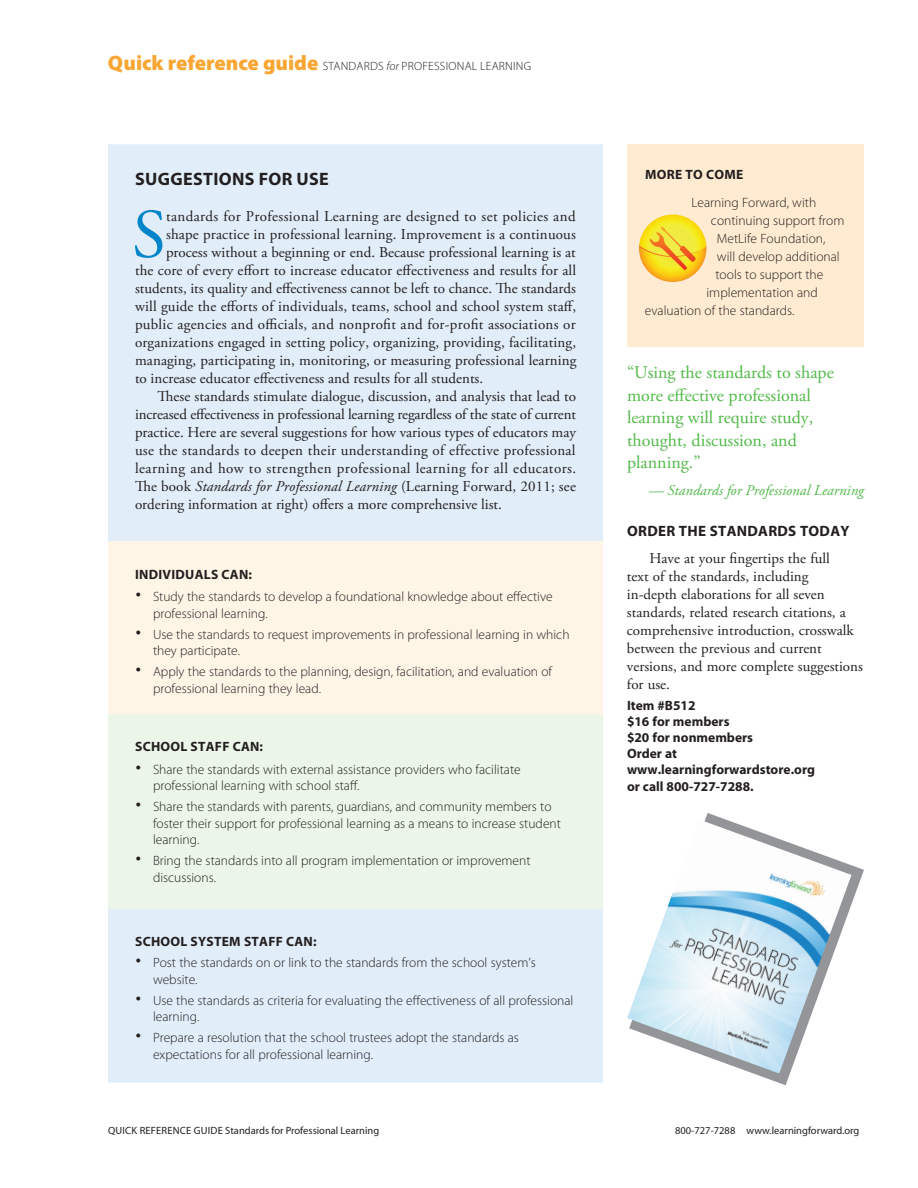
<style>
.page{position:relative;width:918px;height:1188px;background:#fff}
.page>*{position:absolute;margin:0;border:0;box-sizing:border-box;transform-origin:0 0}
.t1{font:69.3px "Adobe Garamond Pro";color:#0085cb}
.t2{font:18px/22.5px "Adobe Garamond Pro";color:#51b948}
.t3{font:700 18px "Myriad Pro";letter-spacing:.02em;color:#231f20}
.t4{font:15px/18px "Adobe Garamond Pro";letter-spacing:.005em;color:#231f20}
.t5{font:15px "Adobe Garamond Pro";letter-spacing:.03em;color:#231f20}
.t6{font:15px "Adobe Garamond Pro";letter-spacing:.025em;color:#231f20}
.t7{font:italic 15px "Adobe Garamond Pro";color:#51b948}
.t8{font:700 15px "Myriad Pro";letter-spacing:.02em;color:#231f20}
.t9{font:300 13.5px/16.5px "Myriad Pro";color:#231f20}
.t10{font:700 13.5px/16.2px "Myriad Pro";color:#231f20}
.t11{font:700 13.5px "Myriad Pro";letter-spacing:.02em;color:#231f20}
.t12{font:300 12px "Myriad Pro";letter-spacing:.02em;color:#231f20}
.t13{font:10.5px "Myriad Pro";color:#231f20}
.s1{font-weight:900;font-size:21px;color:#faa633}
.s2{font-style:italic}
.s3{font-family:"Helvetica";font-weight:400;font-size:18px}
</style>
<div class="page">
<div style="left:108px;top:144px;width:495px;height:939px;background:#e1edf8"></div>
<div style="left:108px;top:542px;width:495px;height:172px;background:#fef5e7"></div>
<div style="left:108px;top:714px;width:495px;height:195px;background:#ebf5e8"></div>
<svg style="left:705px;top:813px;width:159px;height:272px"></svg>
<img style="left:627px;top:820px;width:225px;height:254px">
<div style="left:627px;top:144px;width:237px;height:202px;background:#feebd1"></div>
<img style="left:639px;top:214px;width:67px;height:68px;border-radius:34px">
<p class="t12" style="left:108px;top:59px;width:425px"><span class="s1">Quick reference guide</span> Standards <span class="s2">for</span> Profess ional learning</p>
<p class="t3" style="left:135px;top:169px;width:195px">SUGGESTIONS FOR USE</p>
<h1 class="t1" style="left:132px;top:193px;width:35px">S</h1>
<p class="t6" style="left:166px;top:207px;width:411px">tandards for Professional Learning are designed to set policies and</p>
<p class="t4" style="left:166px;top:226px;width:411px">shape practice in professional learning. Improvement is a continuous</p>
<p class="t4" style="left:166px;top:244px;width:411px">process without a beginning or end. Because professional learning is at</p>
<p class="t4" style="left:135px;top:262px;width:443px">the core of every effort to increase educator effectiveness and results for all</p>
<p class="t4" style="left:135px;top:280px;width:442px">students, its quality and effectiveness cannot be left to chance. The standards</p>
<p class="t4" style="left:135px;top:298px;width:443px">will guide the efforts of individuals, teams, school and school system staff,</p>
<p class="t4" style="left:135px;top:316px;width:442px">public agencies and officials, and nonprofit and for-profit associations or</p>
<p class="t4" style="left:135px;top:334px;width:443px">organizations engaged in setting policy, organizing, providing, facilitating,</p>
<p class="t4" style="left:135px;top:352px;width:443px">managing, participating in, monitoring, or measuring professional learning</p>
<p class="t4" style="left:135px;top:370px;width:350px">to increase educator effectiveness and results for all students.</p>
<p class="t4" style="left:158px;top:388px;width:420px">These standards stimulate dialogue, discussion, and analysis that lead to</p>
<p class="t4" style="left:135px;top:406px;width:443px">increased effectiveness in professional learning regardless of the state of current</p>
<p class="t4" style="left:135px;top:424px;width:442px">practice. Here are several suggestions for how various types of educators may</p>
<p class="t4" style="left:135px;top:442px;width:442px">use the standards to deepen their understanding of effective professional</p>
<p class="t5" style="left:135px;top:459px;width:443px">learning and how to strengthen professional learning for all educators.</p>
<p class="t4" style="left:135px;top:478px;width:442px">The book <span class="s2">Standards for Professional Learning</span> (Learning Forward, 2011; see</p>
<p class="t4" style="left:135px;top:496px;width:368px">ordering information at right) offers a more comprehensive list.</p>
<p class="t11" style="left:135px;top:567px;width:118px">INDIVIDUALS CAN:</p>
<p class="t9" style="left:153px;top:589px;width:401px;text-indent:-18px"><span class="s3">•</span> Study the standards to develop a foundational knowledge about effective professional learning.</p>
<p class="t9" style="left:153px;top:626px;width:418px;text-indent:-18px"><span class="s3">•</span> Use the standards to request improvements in professional learning in which they participate.</p>
<p class="t9" style="left:153px;top:664px;width:401px;text-indent:-18px"><span class="s3">•</span> Apply the standards to the planning, design, facilitation, and evaluation of professional learning they lead.</p>
<p class="t11" style="left:135px;top:739px;width:130px">SCHOOL STAFF CAN:</p>
<p class="t9" style="left:153px;top:761px;width:369px;text-indent:-18px"><span class="s3">•</span> Share the standards with external assistance providers who facilitate professional learning with school staff.</p>
<p class="t9" style="left:153px;top:799px;width:409px;text-indent:-18px"><span class="s3">•</span> Share the standards with parents, guardians, and community members to foster their support for professional learning as a means to increase student learning.</p>
<p class="t9" style="left:153px;top:853px;width:379px;text-indent:-18px"><span class="s3">•</span> Bring the standards into all program implementation or improvement discussions.</p>
<p class="t11" style="left:135px;top:934px;width:183px">SCHOOL SYSTEM STAFF CAN:</p>
<p class="t9" style="left:153px;top:955px;width:384px;text-indent:-18px"><span class="s3">•</span> Post the standards on or link to the standards from the school system’s website.</p>
<p class="t9" style="left:153px;top:992px;width:422px;text-indent:-18px"><span class="s3">•</span> Use the standards as criteria for evaluating the effectiveness of all professional learning.</p>
<p class="t9" style="left:153px;top:1030px;width:367px;text-indent:-18px"><span class="s3">•</span> Prepare a resolution that the school trustees adopt the standards as expectations for all professional learning.</p>
<p class="t11" style="left:645px;top:166px;width:100px">MORE TO COME</p>
<p class="t9" style="left:691px;top:195px;width:126px">Learning Forward, with</p>
<p class="t9" style="left:711px;top:213px;width:135px">continuing support from</p>
<p class="t9" style="left:717px;top:231px;width:110px">MetLife Foundation,</p>
<p class="t9" style="left:717px;top:249px;width:124px">will develop additional</p>
<p class="t9" style="left:715px;top:266px;width:109px">tools to support the</p>
<p class="t9" style="left:706px;top:284px;width:113px">implementation and</p>
<p class="t9" style="left:645px;top:302px;width:151px">evaluation of the standards.</p>
<p class="t2" style="left:627px;top:362px;width:208px">“Using the standards to shape more effective professional learning will require study, thought, discussion, and planning.”</p>
<p class="t7" style="left:649px;top:481px;width:217px">— Standards for Professional Learning</p>
<p class="t8" style="left:627px;top:522px;width:224px">ORDER THE STANDARDS TODAY</p>
<p class="t4" style="left:627px;top:550px;width:237px;text-indent:22px">Have at your fingertips the full<br>text of the standards, including<br>in-depth elaborations for all seven standards, related research citations, a comprehensive introduction, crosswalk between the previous and current versions, and more complete suggestions for use.</p>
<p class="t10" style="left:627px;top:697px;width:190px">ITEM #B512<br>$16 FOR MEMBERS<br>$20 FOR NONMEMBERS<br>ORDER AT<br>WWW.LEARNINGFORWARDSTORE.ORG<br>OR CALL 800-727-7288.</p>
<p class="t13" style="left:108px;top:1125px;width:273px">QUICK REFERENCE GUIDE Standards for Professional Learning</p>
<p class="t13" style="left:675px;top:1125px;width:186px">800-727-7288 www.learningforward.org</p>
</div>
